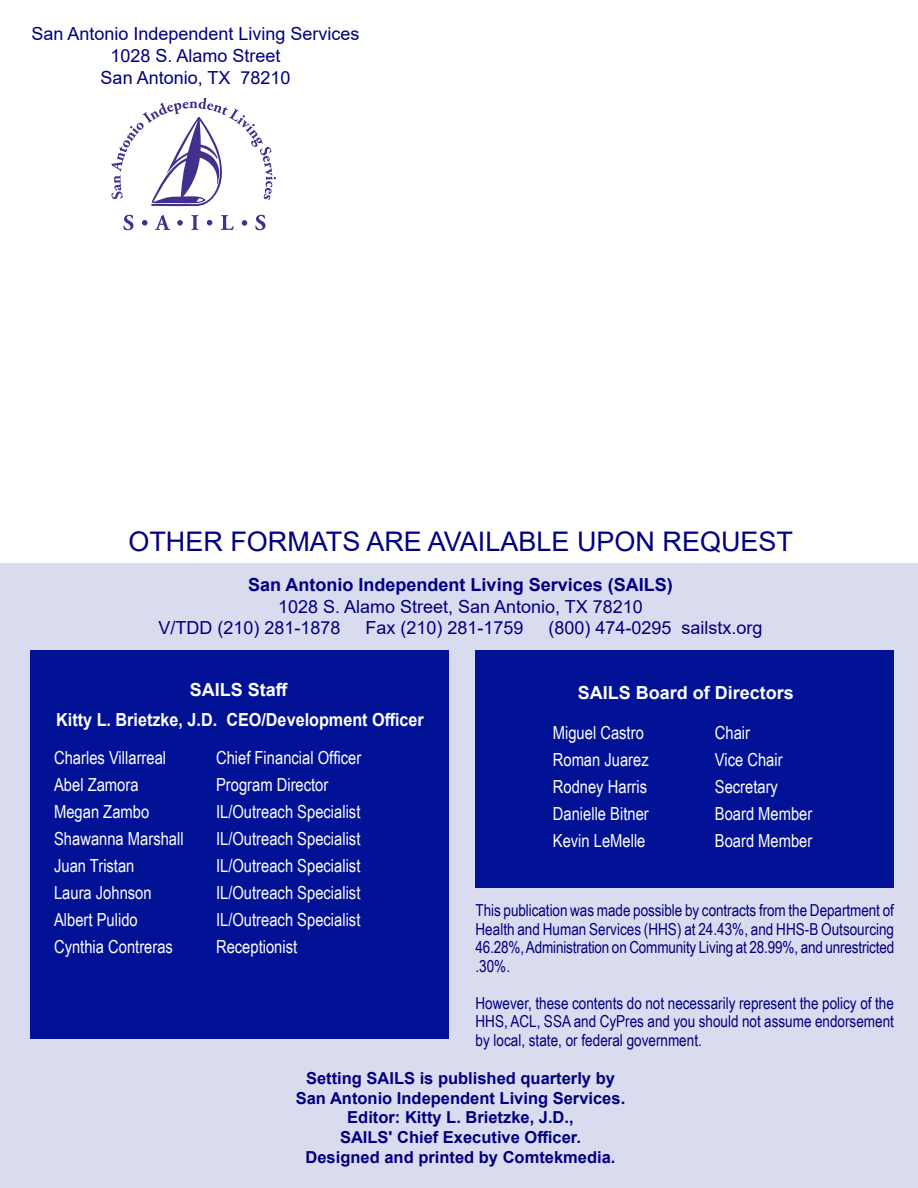
<style>
.page{position:relative;width:918px;height:1188px;background:#fff}
.page>*{position:absolute;margin:0;border:0;box-sizing:border-box;transform-origin:0 0}
.t1{font:27px "Arial";color:#000080}
.t2{font:18px "Arial Narrow";color:#fff}
.t3{font:18px/21.6px "Arial";color:#000080;text-align:center}
.t4{font:700 18px/29.8px "Arial";color:#fff;text-align:center}
.t5{font:700 18px "Arial";color:#000080}
.t6{font:16.5px/18.8px "Arial Narrow";color:#000080;text-align:justify}
.t7{font:700 16.5px/19.8px "Arial";color:#000080;text-align:center}
</style>
<div class="page">
<svg style="left:111px;top:98px;width:165px;height:109px"></svg>
<svg style="left:123px;top:215px;width:11px;height:15px"></svg>
<svg style="left:155px;top:215px;width:15px;height:15px"></svg>
<svg style="left:191px;top:215px;width:7px;height:15px"></svg>
<svg style="left:221px;top:215px;width:13px;height:15px"></svg>
<svg style="left:255px;top:215px;width:10px;height:15px"></svg>
<svg style="left:142px;top:220px;width:6px;height:6px"></svg>
<svg style="left:177px;top:220px;width:6px;height:6px"></svg>
<svg style="left:207px;top:220px;width:5px;height:5px"></svg>
<svg style="left:242px;top:220px;width:5px;height:6px"></svg>
<div style="left:0;top:564px;width:918px;height:624px;background:#d9dbef"></div>
<div style="left:30px;top:650px;width:418px;height:389px;background:#011296"></div>
<div style="left:476px;top:650px;width:418px;height:238px;background:#011296"></div>
<p class="t3" style="left:31px;top:23px;width:330px">San Antonio Independent Living Services<br>1028 S. Alamo Street<br>San Antonio, TX 78210</p>
<h1 class="t1" style="left:128px;top:523px;width:666px">OTHER FORMATS ARE AVAILABLE UPON REQUEST</h1>
<p class="t5" style="left:248px;top:572px;width:426px">San Antonio Independent Living Services (SAILS)</p>
<p class="t3" style="left:158px;top:596px;width:486px;text-align:left;text-indent:120px">1028 S. Alamo Street, San Antonio, TX 78210<br>V/TDD (210) 281-1878</p>
<p class="t3" style="left:365px;top:617px;width:160px">Fax (210) 281-1759</p>
<p class="t3" style="left:549px;top:617px;width:216px">(800) 474-0295 sailstx.org</p>
<p class="t4" style="left:56px;top:675px;width:369px">SAILS Staff<br>Kitty L. Brietzke, J.D. CEO/Development Officer</p>
<p class="t2" style="left:54px;top:744px;width:114px">Charles Villarreal</p>
<p class="t2" style="left:216px;top:744px;width:147px">Chief Financial Officer</p>
<p class="t2" style="left:54px;top:771px;width:86px">Abel Zamora</p>
<p class="t2" style="left:216px;top:771px;width:114px">Program Director</p>
<p class="t2" style="left:54px;top:798px;width:97px">Megan Zambo</p>
<p class="t2" style="left:216px;top:798px;width:146px">IL/Outreach Specialist</p>
<p class="t2" style="left:54px;top:825px;width:131px">Shawanna Marshall</p>
<p class="t2" style="left:216px;top:825px;width:146px">IL/Outreach Specialist</p>
<p class="t2" style="left:54px;top:852px;width:82px">Juan Tristan</p>
<p class="t2" style="left:216px;top:852px;width:146px">IL/Outreach Specialist</p>
<p class="t2" style="left:54px;top:879px;width:99px">Laura Johnson</p>
<p class="t2" style="left:216px;top:879px;width:146px">IL/Outreach Specialist</p>
<p class="t2" style="left:54px;top:906px;width:85px">Albert Pulido</p>
<p class="t2" style="left:216px;top:906px;width:146px">IL/Outreach Specialist</p>
<p class="t2" style="left:54px;top:933px;width:120px">Cynthia Contreras</p>
<p class="t2" style="left:216px;top:933px;width:83px">Receptionist</p>
<p class="t4" style="left:578px;top:678px;width:218px">SAILS Board of Directors</p>
<p class="t2" style="left:553px;top:720px;width:93px">Miguel Castro</p>
<p class="t2" style="left:715px;top:720px;width:37px">Chair</p>
<p class="t2" style="left:553px;top:747px;width:97px">Roman Juarez</p>
<p class="t2" style="left:715px;top:747px;width:69px">Vice Chair</p>
<p class="t2" style="left:553px;top:774px;width:96px">Rodney Harris</p>
<p class="t2" style="left:715px;top:774px;width:65px">Secretary</p>
<p class="t2" style="left:553px;top:801px;width:97px">Danielle Bitner</p>
<p class="t2" style="left:715px;top:801px;width:99px">Board Member</p>
<p class="t2" style="left:553px;top:828px;width:94px">Kevin LeMelle</p>
<p class="t2" style="left:715px;top:828px;width:99px">Board Member</p>
<p class="t6" style="left:476px;top:900px;width:420px">This publication was made possible by contracts from the Department of Health and Human Services (HHS) at 24.43%, and HHS-B Outsourcing 46.28%, Administration on Community Living at 28.99%, and unrestricted .30%.</p>
<p class="t6" style="left:476px;top:993px;width:420px">However, these contents do not necessarily represent the policy of the HHS, ACL, SSA and CyPres and you should not assume endorsement by local, state, or federal government.</p>
<p class="t7" style="left:296px;top:1068px;width:331px">Setting SAILS is published quarterly by San Antonio Independent Living Services.<br>Editor: Kitty L. Brietzke, J.D.,<br>SAILS' Chief Executive Officer.<br>Designed and printed by Comtekmedia.</p>
</div>
